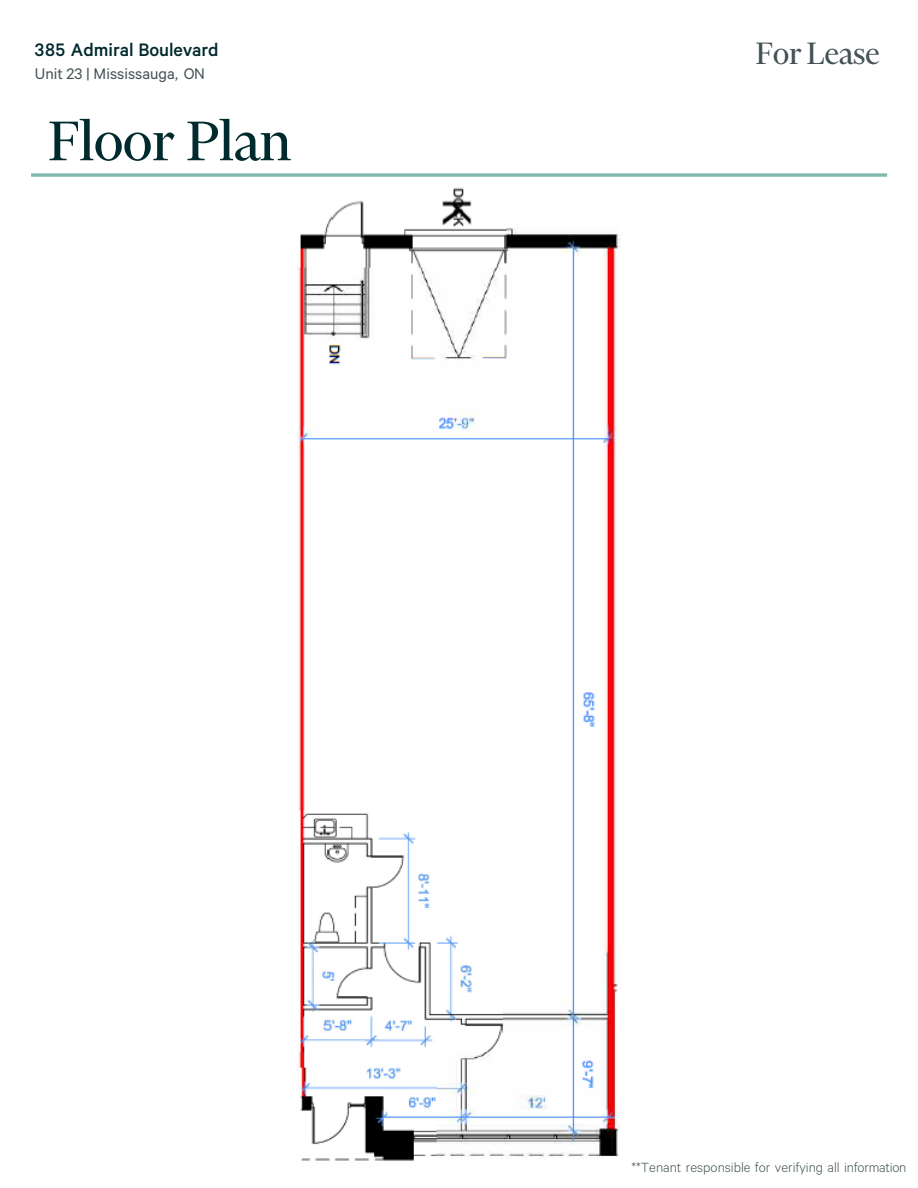
<style>
.page{position:relative;width:918px;height:1188px;background:#fff}
.page>*{position:absolute;margin:0;border:0;box-sizing:border-box;transform-origin:0 0}
.t1{font:63.75px "Financier Display";color:#002a2d}
.t2{font:35.25px "Financier Display";letter-spacing:-.005em;color:#435254}
.t3{font:500 20.4px "Calibre";letter-spacing:-.005em;color:#002a2d}
.t4{font:17.25px "Calibre";color:#435254}
.t5{font:300 15px "Calibre";color:#435254}
</style>
<div class="page">
<img style="left:298px;top:187px;width:322px;height:974px">
<svg style="left:31px;top:173px;width:856px;height:4px;background:#93c6b9"></svg>
<p class="t3" style="left:35px;top:38px;width:185px">385 Admiral Boulevard</p>
<p class="t4" style="left:35px;top:64px;width:172px">Unit 23 | Mississauga, ON</p>
<p class="t1" style="left:48px;top:108px;width:244px">Floor Plan</p>
<h2 class="t2" style="left:756px;top:35px;width:125px">For Lease</h2>
<p class="t5" style="left:631px;top:1159px;width:277px">**Tenant responsible for verifying all information</p>
</div>
